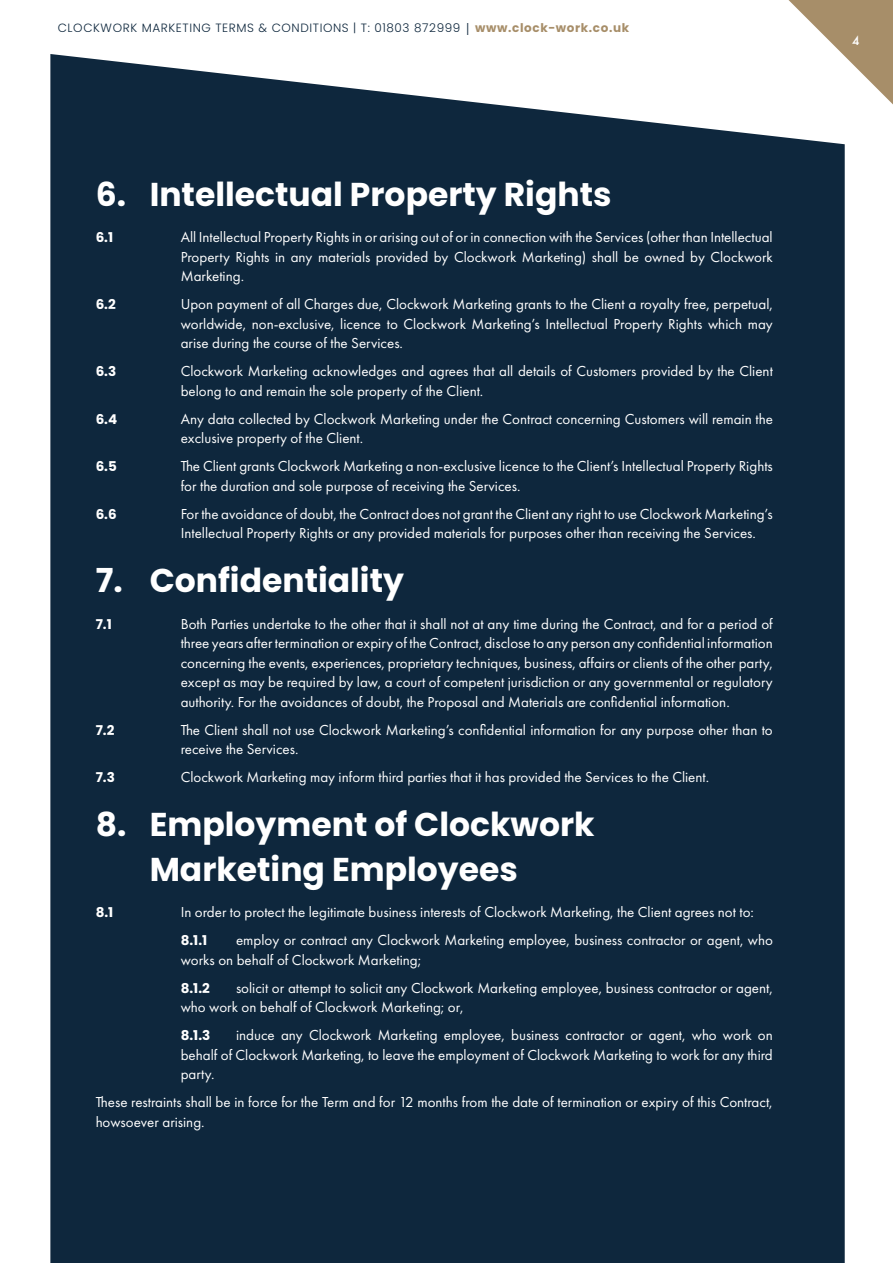
<style>
.page{position:relative;width:893px;height:1263px;background:#fff}
.page>*{position:absolute;margin:0;border:0;box-sizing:border-box;transform-origin:0 0}
.t1{font:700 33px/45px "Poppins";color:#fff}
.MAIN_BODY{font:15px/19.5px "Futura PT";color:#fff}
.MAIN_BODY-2{font:700 13.5px "Poppins";color:#fff}
.t2{font:300 12px "Poppins";letter-spacing:.05em;color:#0e273d}
.t3{font:500 12px "Futura";color:#fff}
.s1{font-family:"Futura PT";font-weight:400}
.s2{font-weight:700;color:#a78e69}
</style>
<div class="page">
<div style="left:50px;top:54px;width:795px;height:1209px;background:#0e273d"></div>
<svg style="left:788px;top:0;width:105px;height:104px"></svg>
<p class="t2" style="left:58px;top:21px;width:573px">CLOCKWORK MARKETING TERMS &amp; CONDITIONS | T: 01803 872999 <span class="s1">|</span> <span class="s2">www.clock-work.co.uk</span></p>
<p class="t1" style="left:96px;top:172px;width:517px">6. Intellectual Property Rights</p>
<p class="MAIN_BODY-2" style="left:96px;top:230px;width:19px">6.1</p>
<p class="MAIN_BODY" style="left:181px;top:228px;width:594px;text-align:justify">All Intellectual Property Rights in or arising out of or in connection with the Services (other than Intellectual Property Rights in any materials provided by Clockwork Marketing) shall be owned by Clockwork Marketing.</p>
<p class="MAIN_BODY-2" style="left:96px;top:297px;width:22px">6.2</p>
<p class="MAIN_BODY" style="left:181px;top:295px;width:594px;text-align:justify">Upon payment of all Charges due, Clockwork Marketing grants to the Client a royalty free, perpetual, worldwide, non-exclusive, licence to Clockwork Marketing’s Intellectual Property Rights which may arise during the course of the Services.</p>
<p class="MAIN_BODY-2" style="left:96px;top:364px;width:22px">6.3</p>
<p class="MAIN_BODY" style="left:181px;top:362px;width:594px">Clockwork Marketing acknowledges and agrees that all details of Customers provided by the Client belong to and remain the sole property of the Client.</p>
<p class="MAIN_BODY-2" style="left:96px;top:411px;width:23px">6.4</p>
<p class="MAIN_BODY" style="left:181px;top:409px;width:594px">Any data collected by Clockwork Marketing under the Contract concerning Customers will remain the exclusive property of the Client.</p>
<p class="MAIN_BODY-2" style="left:96px;top:459px;width:23px">6.5</p>
<p class="MAIN_BODY" style="left:181px;top:457px;width:594px">The Client grants Clockwork Marketing a non-exclusive licence to the Client’s Intellectual Property Rights for the duration and sole purpose of receiving the Services.</p>
<p class="MAIN_BODY-2" style="left:96px;top:506px;width:23px">6.6</p>
<p class="MAIN_BODY" style="left:181px;top:504px;width:593px">For the avoidance of doubt, the Contract does not grant the Client any right to use Clockwork Marketing’s<br>Intellectual Property Rights or any provided materials for purposes other than receiving the Services.</p>
<p class="t1" style="left:96px;top:558px;width:310px">7. Confidentiality</p>
<p class="MAIN_BODY-2" style="left:96px;top:616px;width:18px">7.1</p>
<p class="MAIN_BODY" style="left:181px;top:614px;width:594px;text-align:justify">Both Parties undertake to the other that it shall not at any time during the Contract, and for a period of three years after termination or expiry of the Contract, disclose to any person any confidential information concerning the events, experiences, proprietary techniques, business, affairs or clients of the other party, except as may be required by law, a court of competent jurisdiction or any governmental or regulatory authority. For the avoidances of doubt, the Proposal and Materials are confidential information.</p>
<p class="MAIN_BODY-2" style="left:96px;top:722px;width:20px">7.2</p>
<p class="MAIN_BODY" style="left:181px;top:720px;width:594px">The Client shall not use Clockwork Marketing’s confidential information for any purpose other than to receive the Services.</p>
<p class="MAIN_BODY-2" style="left:96px;top:769px;width:21px">7.3</p>
<p class="MAIN_BODY" style="left:181px;top:767px;width:530px">Clockwork Marketing may inform third parties that it has provided the Services to the Client.</p>
<p class="t1" style="left:150px;top:802px;width:446px;text-indent:-54px">8. Employment of Clockwork<br>Marketing Employees</p>
<p class="MAIN_BODY-2" style="left:96px;top:904px;width:19px">8.1</p>
<p class="MAIN_BODY" style="left:181px;top:902px;width:575px">In order to protect the legitimate business interests of Clockwork Marketing, the Client agrees not to:</p>
<p class="MAIN_BODY-2" style="left:181px;top:932px;width:28px">8.1.1</p>
<p class="MAIN_BODY" style="left:181px;top:930px;width:594px;text-indent:55px">employ or contract any Clockwork Marketing employee, business contractor or agent, who works on behalf of Clockwork Marketing;</p>
<p class="MAIN_BODY-2" style="left:181px;top:980px;width:31px">8.1.2</p>
<p class="MAIN_BODY" style="left:181px;top:978px;width:594px;text-indent:55px">solicit or attempt to solicit any Clockwork Marketing employee, business contractor or agent, who work on behalf of Clockwork Marketing; or,</p>
<p class="MAIN_BODY-2" style="left:181px;top:1027px;width:31px">8.1.3</p>
<p class="MAIN_BODY" style="left:181px;top:1025px;width:594px;text-align:justify;text-indent:55px">induce any Clockwork Marketing employee, business contractor or agent, who work on behalf of Clockwork Marketing, to leave the employment of Clockwork Marketing to work for any third party.</p>
<p class="MAIN_BODY" style="left:96px;top:1092px;width:679px">These restraints shall be in force for the Term and for 12 months from the date of termination or expiry of this Contract, howsoever arising.</p>
<p class="t3" style="left:852px;top:32px;width:9px">4</p>
</div>
